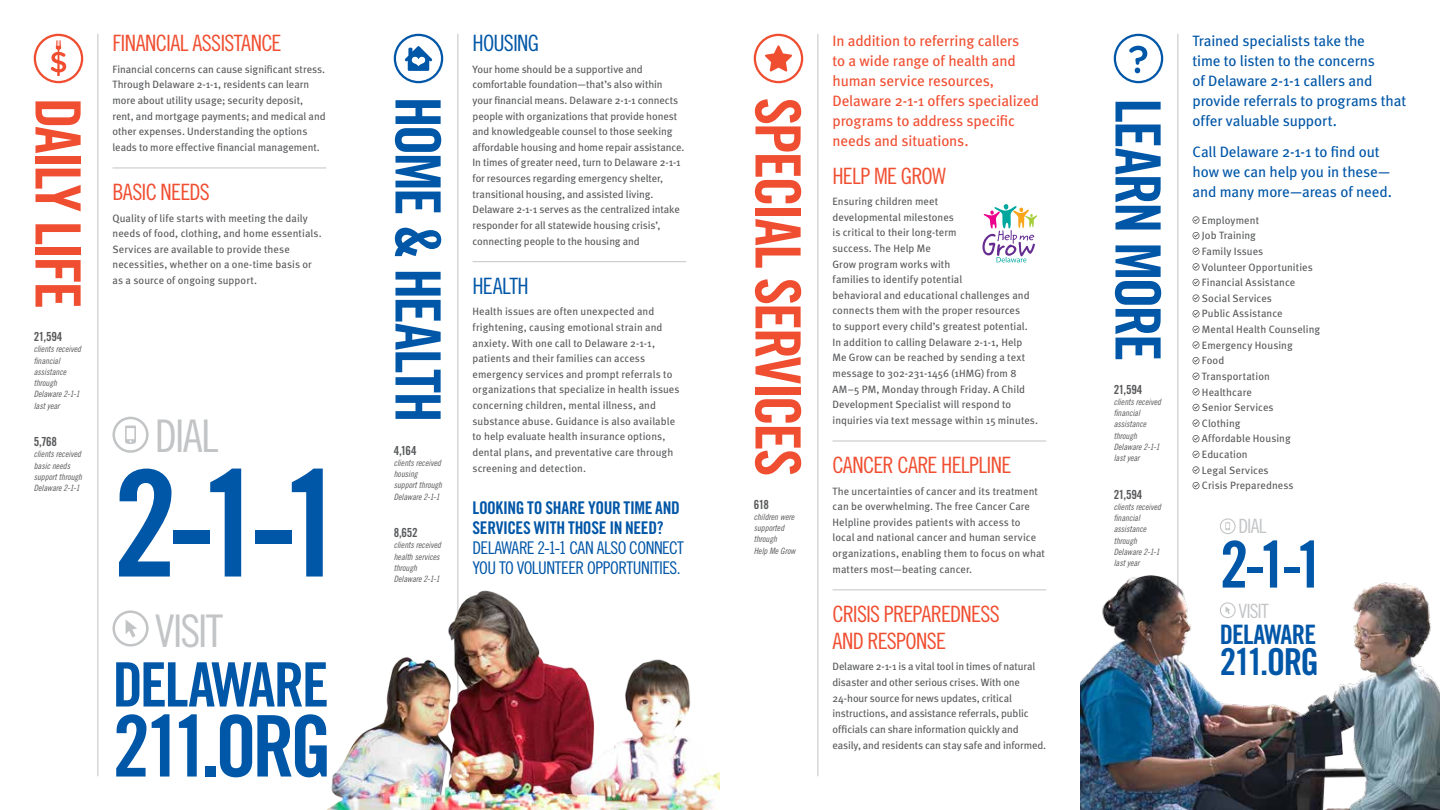
<style>
.page{position:relative;width:1440px;height:810px;background:#fff}
.page>*{position:absolute;margin:0;border:0;box-sizing:border-box;transform-origin:0 0}
.t1{font:147.5px "Trade Gothic Bold Cond Twenty";color:#0056a7}
.t2{font:85px "Trade Gothic Bold Cond Twenty";letter-spacing:-.06em;color:#0056a7}
.t3{font:64.5px "Trade Gothic Bold Cond Twenty";color:#0056a7}
.t4{font:62.5px "Trade Gothic Bold Cond Twenty";letter-spacing:-.045em;color:#f04e31}
.t5{font:62.5px "Trade Gothic Bold Cond Twenty";letter-spacing:-.04em;color:#0056a7}
.t6{font:61.25px "Trade Gothic Bold Cond Twenty";letter-spacing:-.04em;color:#0056a7}
.t7{font:45px "Trade Gothic Cond Eighteen";letter-spacing:-.045em;color:#c2c4c6}
.t8{font:37.12px "Trade Gothic Bold Cond Twenty";letter-spacing:-.045em;color:#0056a7}
.t9{font:26.75px "Trade Gothic Bold Cond Twenty";letter-spacing:-.03em;color:#0056a7}
.t10{font:22.5px/27px "Trade Gothic Cond Eighteen";letter-spacing:-.03em;color:#f04e31}
.t11{font:22.5px "Trade Gothic Cond Eighteen";letter-spacing:-.035em;color:#0056a7}
.t12{font:19.62px "Trade Gothic Cond Eighteen";letter-spacing:-.04em;color:#c2c4c6}
.t13{font:17.5px/20px "Trade Gothic Cond Eighteen";letter-spacing:-.03em;color:#0056a7}
.t14{font:17.5px/20px "Trade Gothic Bold Cond Twenty";letter-spacing:-.02em;color:#0056a7}
.t15{font:15px/20px "Meta";letter-spacing:-.01em;color:#0056a7}
.t16{font:15px/20px "Meta";letter-spacing:-.01em;color:#f04e31}
.t17{font:12.5px "Trade Gothic Bold Cond Twenty";letter-spacing:-.02em;color:#58595b}
.t18{font:10.62px/15.6px "Meta";letter-spacing:.005em;color:#58595b}
.t19{font:8.75px/11.2px "Trade Gothic Cond Eighteen Obl";letter-spacing:-.005em;color:#58595b}
</style>
<div class="page">
<hr style="left:98px;top:34px;width:1px;height:742px;background:#c2c4c6">
<hr style="left:458px;top:34px;width:1px;height:742px;background:#c2c4c6">
<hr style="left:818px;top:34px;width:1px;height:742px;background:#c2c4c6">
<hr style="left:1178px;top:34px;width:1px;height:742px;background:#c2c4c6">
<img style="left:1080px;top:568px;width:360px;height:242px">
<svg style="left:34px;top:34px;width:49px;height:49px"></svg>
<svg style="left:394px;top:34px;width:49px;height:49px"></svg>
<svg style="left:754px;top:34px;width:49px;height:49px"></svg>
<svg style="left:1114px;top:34px;width:49px;height:49px"></svg>
<img style="left:326px;top:562px;width:394px;height:248px">
<hr style="left:112px;top:168px;width:214px;height:1px;background:#c2c4c6">
<hr style="left:472px;top:261px;width:214px;height:1px;background:#c2c4c6">
<hr style="left:832px;top:441px;width:214px;height:1px;background:#c2c4c6">
<hr style="left:832px;top:590px;width:214px;height:1px;background:#c2c4c6">
<svg style="left:1192px;top:216px;width:8px;height:8px"></svg>
<svg style="left:1192px;top:232px;width:8px;height:7px"></svg>
<svg style="left:1192px;top:248px;width:8px;height:7px"></svg>
<svg style="left:1192px;top:263px;width:8px;height:8px"></svg>
<svg style="left:1192px;top:279px;width:8px;height:7px"></svg>
<svg style="left:1192px;top:294px;width:8px;height:8px"></svg>
<svg style="left:1192px;top:310px;width:8px;height:7px"></svg>
<svg style="left:1192px;top:326px;width:8px;height:7px"></svg>
<svg style="left:1192px;top:341px;width:8px;height:8px"></svg>
<svg style="left:1192px;top:357px;width:8px;height:7px"></svg>
<svg style="left:1192px;top:373px;width:8px;height:7px"></svg>
<svg style="left:1192px;top:388px;width:8px;height:8px"></svg>
<svg style="left:1192px;top:404px;width:8px;height:7px"></svg>
<svg style="left:1192px;top:419px;width:8px;height:8px"></svg>
<svg style="left:1192px;top:435px;width:8px;height:7px"></svg>
<svg style="left:1192px;top:451px;width:8px;height:7px"></svg>
<svg style="left:1192px;top:466px;width:8px;height:8px"></svg>
<svg style="left:1192px;top:482px;width:8px;height:7px"></svg>
<svg style="left:125px;top:426px;width:11px;height:18px"></svg>
<div style="left:113px;top:417px;width:36px;height:36px;border:2px solid #c2c4c6;border-radius:50%"></div>
<svg style="left:126px;top:620px;width:11px;height:18px"></svg>
<div style="left:113px;top:610px;width:36px;height:37px;border:2px solid #c2c4c6;border-radius:50%"></div>
<svg style="left:1225px;top:522px;width:5px;height:8px"></svg>
<div style="left:1220px;top:518px;width:16px;height:16px;border:1px solid #c2c4c6;border-radius:50%"></div>
<svg style="left:1226px;top:606px;width:5px;height:8px"></svg>
<div style="left:1220px;top:602px;width:16px;height:16px;border:1px solid #c2c4c6;border-radius:50%"></div>
<svg style="left:982px;top:204px;width:55px;height:58px"></svg>
<h3 class="t16" style="left:832px;top:30px;width:208px">In addition to referring callers<br>to a wide range of health and human service resources,<br>Delaware 2-1-1 offers specialized programs to address specific needs and situations.</h3>
<h3 class="t10" style="left:832px;top:162px;width:115px">HELP ME GROW</h3>
<p class="t18" style="left:832px;top:193px;width:207px">Ensuring children meet<br>developmental milestones<br>is critical to their long-term<br>success. The Help Me<br>Grow program works with<br>families to identify potential<br>behavioral and educational challenges and connects them with the proper resources<br>to support every child’s greatest potential.<br>In addition to calling Delaware 2-1-1, Help Me Grow can be reached by sending a text message to 302-231-1456 (1HMG) from 8<br>AM–5 PM, Monday through Friday. A Child Development Specialist will respond to inquiries via text message within 15 minutes.</p>
<h3 class="t10" style="left:832px;top:452px;width:180px">CANCER CARE HELPLINE</h3>
<p class="t18" style="left:832px;top:483px;width:214px">The uncertainties of cancer and its treatment can be overwhelming. The free Cancer Care Helpline provides patients with access to local and national cancer and human service organizations, enabling them to focus on what matters most—beating cancer.</p>
<h3 class="t10" style="left:832px;top:600px;width:169px">CRISIS PREPAREDNESS<br>AND RESPONSE</h3>
<p class="t18" style="left:832px;top:659px;width:215px">Delaware 2-1-1 is a vital tool in times of natural disaster and other serious crises. With one 24-hour source for news updates, critical instructions, and assistance referrals, public officials can share information quickly and easily, and residents can stay safe and informed.</p>
<h3 class="t10" style="left:112px;top:30px;width:171px">FINANCIAL ASSISTANCE</h3>
<p class="t18" style="left:112px;top:61px;width:215px">Financial concerns can cause significant stress.<br>Through Delaware 2-1-1, residents can learn more about utility usage; security deposit, rent, and mortgage payments; and medical and other expenses. Understanding the options leads to more effective financial management.</p>
<h3 class="t10" style="left:112px;top:179px;width:99px">BASIC NEEDS</h3>
<p class="t18" style="left:112px;top:210px;width:211px">Quality of life starts with meeting the daily needs of food, clothing, and home essentials.<br>Services are available to provide these necessities, whether on a one-time basis or as a source of ongoing support.</p>
<h3 class="t11" style="left:472px;top:30px;width:68px">HOUSING</h3>
<p class="t18" style="left:472px;top:61px;width:214px">Your home should be a supportive and comfortable foundation—that’s also within your financial means. Delaware 2-1-1 connects people with organizations that provide honest and knowledgeable counsel to those seeking affordable housing and home repair assistance.<br>In times of greater need, turn to Delaware 2-1-1 for resources regarding emergency shelter, transitional housing, and assisted living.<br>Delaware 2-1-1 serves as the centralized intake responder for all statewide housing crisis’, connecting people to the housing and</p>
<h3 class="t11" style="left:472px;top:273px;width:58px">HEALTH</h3>
<p class="t18" style="left:472px;top:304px;width:209px">Health issues are often unexpected and frightening, causing emotional strain and anxiety. With one call to Delaware 2-1-1, patients and their families can access emergency services and prompt referrals to organizations that specialize in health issues concerning children, mental illness, and substance abuse. Guidance is also available to help evaluate health insurance options, dental plans, and preventative care through screening and detection.</p>
<h3 class="t14" style="left:472px;top:498px;width:207px">LOOKING TO SHARE YOUR TIME AND<br>SERVICES WITH THOSE IN NEED?</h3>
<h3 class="t13" style="left:472px;top:538px;width:213px">DELAWARE 2-1-1 CAN ALSO CONNECT<br>YOU TO VOLUNTEER OPPORTUNITIES.</h3>
<h3 class="t4" style="left:96px;top:98px;width:213px;rotate:90deg">DAILY LIFE</h3>
<h3 class="t5" style="left:456px;top:96px;width:328px;rotate:90deg">HOME &amp; HEALTH</h3>
<h3 class="t4" style="left:816px;top:98px;width:381px;rotate:90deg">SPECIAL SERVICES</h3>
<h3 class="t5" style="left:1176px;top:98px;width:265px;rotate:90deg">LEARN MORE</h3>
<p class="t17" style="left:34px;top:329px;width:30px">21,594</p>
<p class="t19" style="left:34px;top:344px;width:49px">clients received financial assistance through<br>Delaware 2-1-1 last year</p>
<p class="t17" style="left:34px;top:434px;width:25px">5,768</p>
<p class="t19" style="left:34px;top:449px;width:50px">clients received basic needs support through<br>Delaware 2-1-1</p>
<p class="t17" style="left:1114px;top:382px;width:30px">21,594</p>
<p class="t19" style="left:1114px;top:396px;width:49px">clients received financial assistance through<br>Delaware 2-1-1 last year</p>
<p class="t17" style="left:1114px;top:487px;width:30px">21,594</p>
<p class="t19" style="left:1114px;top:501px;width:49px">clients received financial assistance through<br>Delaware 2-1-1 last year</p>
<h3 class="t7" style="left:155px;top:409px;width:65px">DIAL</h3>
<h1 class="t1" style="left:112px;top:434px;width:235px">2-1-1</h1>
<h3 class="t7" style="left:155px;top:604px;width:70px">VISIT</h3>
<h3 class="t6" style="left:112px;top:647px;width:218px">DELAWARE</h3>
<h2 class="t2" style="left:112px;top:695px;width:221px">211.ORG</h2>
<p class="t17" style="left:394px;top:443px;width:24px">4,164</p>
<p class="t19" style="left:394px;top:457px;width:50px">clients received housing support through<br>Delaware 2-1-1</p>
<p class="t17" style="left:394px;top:525px;width:25px">8,652</p>
<p class="t19" style="left:394px;top:540px;width:49px">clients received health services through<br>Delaware 2-1-1</p>
<p class="t17" style="left:754px;top:497px;width:17px">618</p>
<p class="t19" style="left:754px;top:511px;width:43px">children were supported through<br>Help Me Grow</p>
<h3 class="t15" style="left:1192px;top:30px;width:215px">Trained specialists take the<br>time to listen to the concerns<br>of Delaware 2-1-1 callers and provide referrals to programs that offer valuable support.</h3>
<h3 class="t15" style="left:1192px;top:141px;width:201px">Call Delaware 2-1-1 to find out how we can help you in these— and many more—areas of need.</h3>
<p class="t18" style="left:1202px;top:212px;width:120px">Employment<br>Job Training<br>Family Issues<br>Volunteer Opportunities<br>Financial Assistance<br>Social Services<br>Public Assistance<br>Mental Health Counseling<br>Emergency Housing<br>Food<br>Transportation<br>Healthcare<br>Senior Services<br>Clothing<br>Affordable Housing<br>Education<br>Legal Services<br>Crisis Preparedness</p>
<h3 class="t12" style="left:1238px;top:514px;width:30px">DIAL</h3>
<h3 class="t3" style="left:1220px;top:525px;width:106px">2-1-1</h3>
<h3 class="t12" style="left:1238px;top:600px;width:32px">VISIT</h3>
<h3 class="t9" style="left:1220px;top:619px;width:98px">DELAWARE</h3>
<h3 class="t8" style="left:1220px;top:639px;width:101px">211.ORG</h3>
</div>
